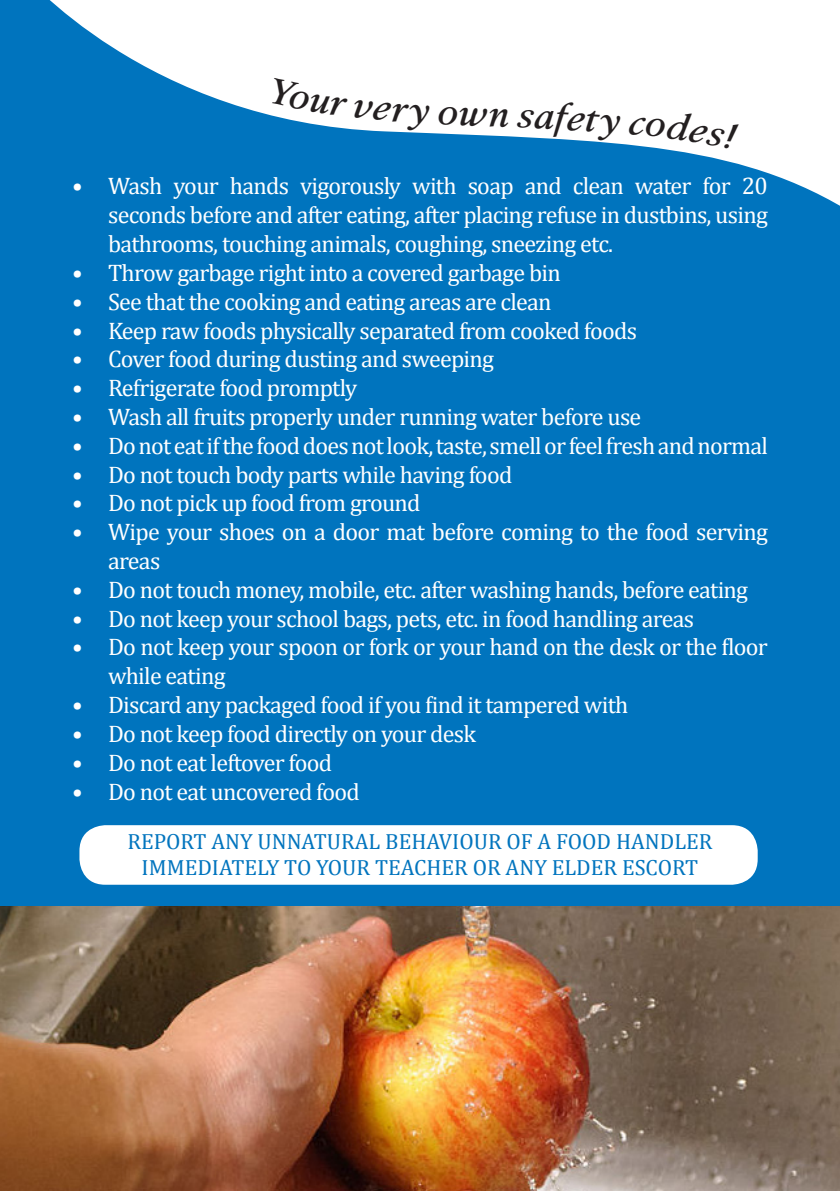
<style>
.page{position:relative;width:840px;height:1191px;background:#fff}
.page>*{position:absolute;margin:0;border:0;box-sizing:border-box;transform-origin:0 0}
.t1{font:italic 700 36px "Cisco Serif";color:#231f20}
.t2{font:24px/28.8px "Cambria";letter-spacing:-.03em;color:#fff}
.t3{font:22px/26.4px "Cambria";color:#0074be;text-align:center}
</style>
<div class="page">
<div style="left:0;top:0;width:839px;height:1191px;background:#0074be"></div>
<div style="left:79px;top:825px;width:678px;height:59px;background:#fff;border-radius:26px"></div>
<svg style="left:50px;top:0;width:789px;height:206px;fill:#fff"></svg>
<img style="left:0;top:906px;width:839px;height:285px">
<div style="left:269px;top:78px;width:78px;height:38px;background:#fff"></div>
<svg style="left:353px;top:99px;width:56px;height:23px"></svg>
<svg style="left:585px;top:110px;width:35px;height:31px"></svg>
<div style="left:628px;top:110px;width:110px;height:40px;background:#fff"></div>
<p class="t1" style="left:409px;top:86px;width:179px;rotate:3deg">y own safe</p>
<p class="t2" style="left:108px;top:172px;width:661px;text-align:justify;text-indent:-36px">• Wash your hands vigorously with soap and clean water for 20 seconds before and after eating, after placing refuse in dustbins, using bathrooms, touching animals, coughing, sneezing etc.</p>
<p class="t2" style="left:72px;top:258px;width:490px">• Throw garbage right into a covered garbage bin</p>
<p class="t2" style="left:72px;top:287px;width:481px">• See that the cooking and eating areas are clean</p>
<p class="t2" style="left:72px;top:316px;width:566px">• Keep raw foods physically separated from cooked foods</p>
<p class="t2" style="left:72px;top:345px;width:423px">• Cover food during dusting and sweeping</p>
<p class="t2" style="left:72px;top:374px;width:286px">• Refrigerate food promptly</p>
<p class="t2" style="left:72px;top:402px;width:570px">• Wash all fruits properly under running water before use</p>
<p class="t2" style="left:72px;top:431px;width:697px">• Do not eat if the food does not look, taste, smell or feel fresh and normal</p>
<p class="t2" style="left:72px;top:460px;width:441px">• Do not touch body parts while having food</p>
<p class="t2" style="left:72px;top:489px;width:350px">• Do not pick up food from ground</p>
<p class="t2" style="left:108px;top:518px;width:661px;text-indent:-36px">• Wipe your shoes on a door mat before coming to the food serving areas</p>
<p class="t2" style="left:72px;top:575px;width:677px">• Do not touch money, mobile, etc. after washing hands, before eating</p>
<p class="t2" style="left:72px;top:604px;width:623px">• Do not keep your school bags, pets, etc. in food handling areas</p>
<p class="t2" style="left:108px;top:633px;width:661px;text-indent:-36px">• Do not keep your spoon or fork or your hand on the desk or the floor while eating</p>
<p class="t2" style="left:72px;top:690px;width:557px">• Discard any packaged food if you find it tampered with</p>
<p class="t2" style="left:72px;top:719px;width:405px">• Do not keep food directly on your desk</p>
<p class="t2" style="left:72px;top:748px;width:261px">• Do not eat leftover food</p>
<p class="t2" style="left:72px;top:777px;width:289px">• Do not eat uncovered food</p>
<p class="t3" style="left:127px;top:828px;width:586px">REPORT ANY UNNATURAL BEHAVIOUR OF A FOOD HANDLER<br>IMMEDIATELY TO YOUR TEACHER OR ANY ELDER ESCORT</p>
</div>
